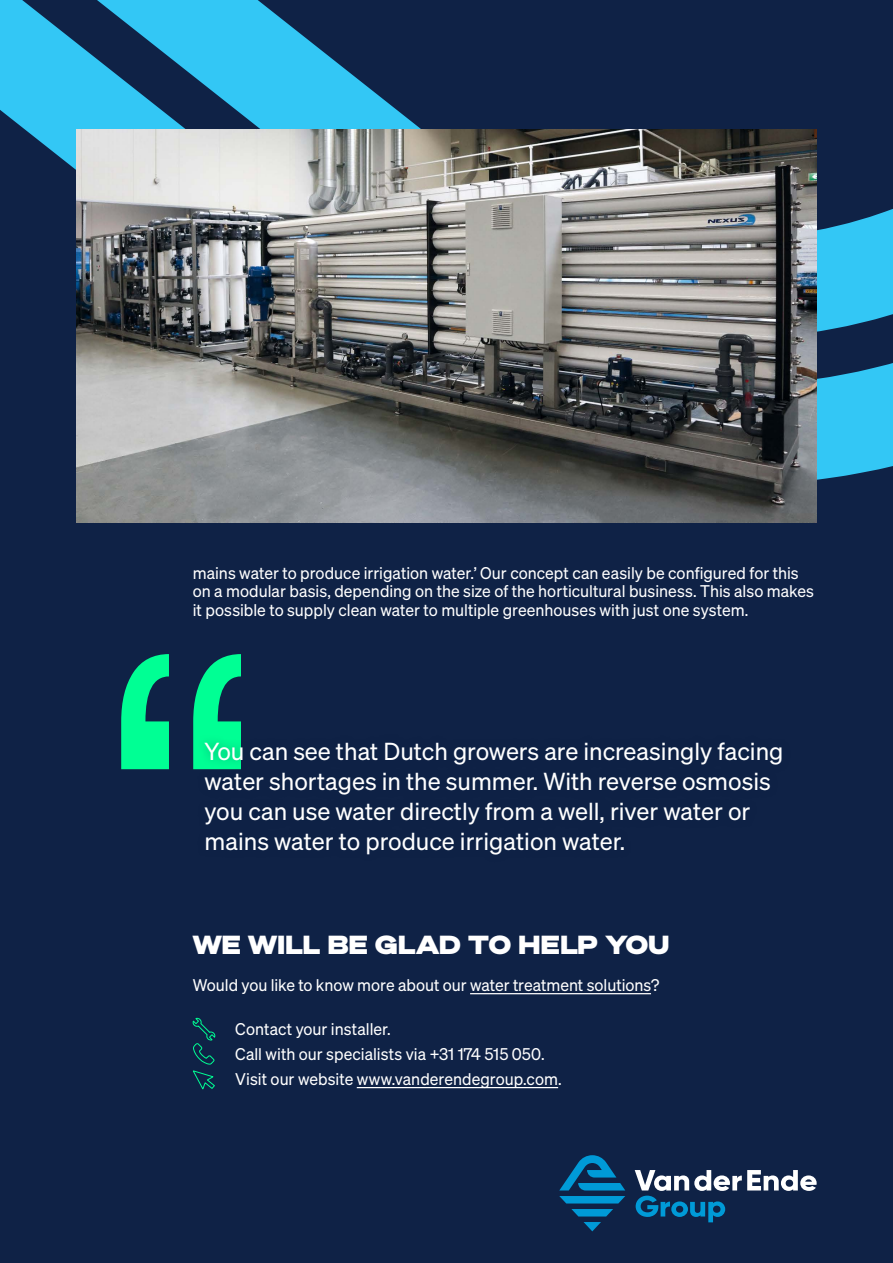
<style>
.page{position:relative;width:893px;height:1263px;background:#0f2246}
.page>*{position:absolute;margin:0;border:0;box-sizing:border-box;transform-origin:0 0}
.t1{font:25.5px "Sohne Breit Extrafett";letter-spacing:.005em;color:#fff}
.t2{font:24px/30px "Sohne Buch";color:#fff}
.t3{font:16.5px/25px "Sohne Buch";color:#fff}
</style>
<div class="page">
<svg style="left:635px;top:1170px;width:182px;height:52px"></svg>
<svg style="left:583px;top:1222px;width:18px;height:9px"></svg>
<svg style="left:571px;top:1209px;width:42px;height:7px"></svg>
<svg style="left:559px;top:1196px;width:66px;height:7px"></svg>
<svg style="left:559px;top:1155px;width:66px;height:35px"></svg>
<svg style="left:76px;top:339px;width:817px;height:146px;fill:#33c7f5"></svg>
<svg style="left:0;top:0;width:893px;height:339px"></svg>
<img style="left:77px;top:129px;width:739px;height:394px">
<hr style="left:470px;top:993px;width:181px;height:1px;background:#fff">
<hr style="left:357px;top:1087px;width:201px;height:1px;background:#fff">
<svg style="left:192px;top:1017px;width:24px;height:73px"></svg>
<svg style="left:121px;top:654px;width:120px;height:115px"></svg>
<div style="left:196px;top:734px;width:595px;height:130px;background:#0e2145"></div>
<p class="t3" style="left:193px;top:563px;width:623px;line-height:18.8px">mains water to produce irrigation water.’ Our concept can easily be configured for this on a modular basis, depending on the size of the horticultural business. This also makes it possible to supply clean water to multiple greenhouses with just one system.</p>
<h2 class="t2" style="left:205px;top:736px;width:580px">You can see that Dutch growers are increasingly facing water shortages in the summer. With reverse osmosis you can use water directly from a well, river water or mains water to produce irrigation water.</h2>
<h1 class="t1" style="left:193px;top:928px;width:478px">WE WILL BE GLAD TO HELP YOU</h1>
<p class="t3" style="left:193px;top:972px;width:468px">Would you like to know more about our water treatment solutions?</p>
<p class="t3" style="left:235px;top:1016px;width:328px">Contact your installer.<br>Call with our specialists via +31 174 515 050.<br>Visit our website www.vanderendegroup.com.</p>
</div>
